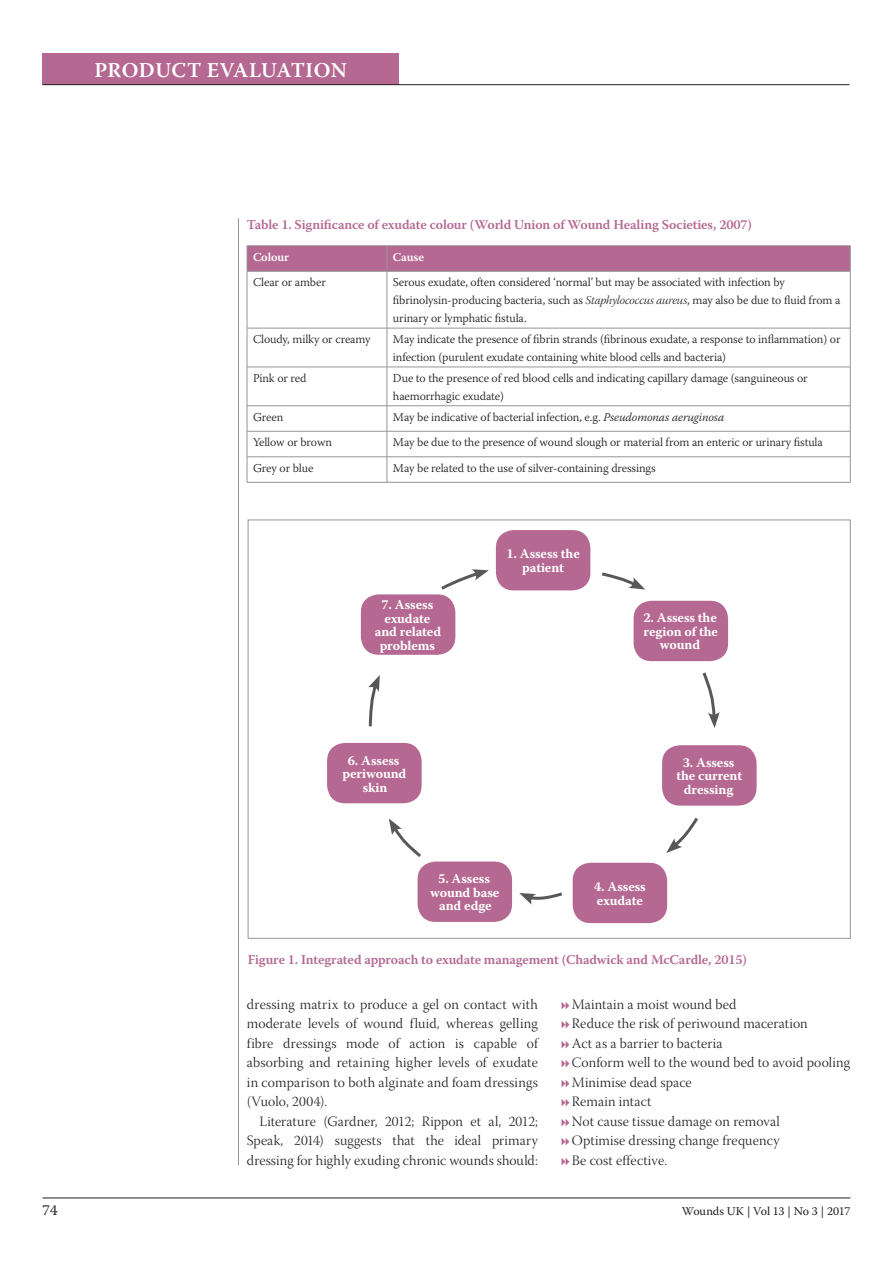
<style>
.page{position:relative;width:893px;height:1263px;background:#fff}
.page>*{position:absolute;margin:0;border:0;box-sizing:border-box;transform-origin:0 0}
.t1{font:600 21px "Warnock Pro";letter-spacing:.02em;color:#fff}
.t2{font:15px "Warnock Pro";color:#231f20}
.t3{font:14.25px/19.5px "Warnock Pro Light Subh";letter-spacing:.01em;color:#231f20;text-align:justify}
.t4{font:700 13.5px/13.5px "Warnock Pro";letter-spacing:-.01em;color:#fff;text-align:center}
.t5{font:600 13.5px "Warnock Pro";letter-spacing:-.01em;color:#b56891}
.t6{font:300 12px/18px "Warnock Pro";letter-spacing:-.01em;color:#231f20}
.t7{font:12px "Warnock Pro";letter-spacing:-.005em;color:#231f20}
.t8{font:600 12px "Warnock Pro";letter-spacing:-.01em;color:#fff}
.s1{font-family:"Warnock Pro Light It Subh";font-weight:400}
.s2{font-style:italic}
</style>
<div class="page">
<hr style="left:43px;top:1197px;width:807px;height:1px;background:#231f20">
<div style="left:43px;top:53px;width:356px;height:32px;background:#b56891"></div>
<hr style="left:43px;top:84px;width:806px;height:1px;background:#231f20">
<hr style="left:238px;top:218px;width:1px;height:947px;background:#939598">
<hr style="left:247px;top:245px;width:140px;height:1px;background:#939598">
<hr style="left:387px;top:245px;width:463px;height:1px;background:#939598">
<svg style="left:247px;top:246px;width:604px;height:25px;background:#b46991"></svg>
<hr style="left:247px;top:271px;width:140px;height:1px;background:#939598">
<hr style="left:247px;top:271px;width:1px;height:57px;background:#939598">
<hr style="left:387px;top:271px;width:463px;height:1px;background:#939598">
<hr style="left:387px;top:271px;width:1px;height:57px;background:#939598">
<hr style="left:850px;top:271px;width:1px;height:57px;background:#939598">
<hr style="left:247px;top:328px;width:140px;height:1px;background:#939598">
<hr style="left:247px;top:328px;width:1px;height:39px;background:#939598">
<hr style="left:387px;top:328px;width:463px;height:1px;background:#939598">
<hr style="left:387px;top:328px;width:1px;height:39px;background:#939598">
<hr style="left:850px;top:328px;width:1px;height:39px;background:#939598">
<hr style="left:247px;top:367px;width:140px;height:1px;background:#939598">
<hr style="left:247px;top:367px;width:1px;height:39px;background:#939598">
<hr style="left:387px;top:367px;width:463px;height:1px;background:#939598">
<hr style="left:387px;top:367px;width:1px;height:39px;background:#939598">
<hr style="left:850px;top:367px;width:1px;height:39px;background:#939598">
<hr style="left:247px;top:405px;width:140px;height:1px;background:#939598">
<hr style="left:387px;top:405px;width:463px;height:1px;background:#939598">
<hr style="left:247px;top:431px;width:140px;height:1px;background:#939598">
<hr style="left:387px;top:431px;width:463px;height:1px;background:#939598">
<hr style="left:247px;top:456px;width:140px;height:1px;background:#939598">
<svg style="left:247px;top:406px;width:1px;height:76px"></svg>
<hr style="left:387px;top:456px;width:463px;height:1px;background:#939598">
<svg style="left:387px;top:406px;width:1px;height:76px"></svg>
<svg style="left:850px;top:406px;width:1px;height:76px"></svg>
<hr style="left:247px;top:482px;width:140px;height:1px;background:#939598">
<hr style="left:387px;top:482px;width:463px;height:1px;background:#939598">
<div style="left:496px;top:530px;width:94px;height:60px;background:#b56891;border-radius:18px"></div>
<div style="left:634px;top:601px;width:94px;height:60px;background:#b56891;border-radius:18px"></div>
<div style="left:662px;top:745px;width:95px;height:61px;background:#b56891;border-radius:18px"></div>
<div style="left:573px;top:863px;width:94px;height:60px;background:#b56891;border-radius:18px"></div>
<div style="left:418px;top:861px;width:94px;height:61px;background:#b56891;border-radius:18px"></div>
<div style="left:327px;top:743px;width:95px;height:60px;background:#b56891;border-radius:18px"></div>
<div style="left:361px;top:594px;width:94px;height:61px;background:#b56891;border-radius:18px"></div>
<svg style="left:441px;top:569px;width:48px;height:21px"></svg>
<svg style="left:602px;top:572px;width:43px;height:17px"></svg>
<svg style="left:702px;top:672px;width:18px;height:56px"></svg>
<svg style="left:666px;top:817px;width:32px;height:36px"></svg>
<svg style="left:389px;top:818px;width:32px;height:39px"></svg>
<svg style="left:368px;top:675px;width:12px;height:52px"></svg>
<svg style="left:519px;top:892px;width:43px;height:13px"></svg>
<h1 class="t1" style="left:94px;top:57px;width:254px">PRODUCT EVALUATION</h1>
<p class="t5" style="left:247px;top:216px;width:507px">Table 1. Significance of exudate colour (World Union of Wound Healing Societies, 2007)</p>
<p class="t8" style="left:253px;top:249px;width:37px">Colour</p>
<p class="t8" style="left:393px;top:249px;width:33px">Cause</p>
<p class="t6" style="left:253px;top:273px;width:74px">Clear or amber</p>
<p class="t6" style="left:393px;top:273px;width:449px">Serous exudate, often considered ‘normal’ but may be associated with infection by fibrinolysin-producing bacteria, such as <span class="s1">Staphylococcus aureus</span>, may also be due to fluid from a urinary or lymphatic fistula.</p>
<p class="t6" style="left:253px;top:330px;width:119px">Cloudy, milky or creamy</p>
<p class="t6" style="left:393px;top:330px;width:449px">May indicate the presence of fibrin strands (fibrinous exudate, a response to inflammation) or infection (purulent exudate containing white blood cells and bacteria)</p>
<p class="t6" style="left:253px;top:369px;width:55px">Pink or red</p>
<p class="t6" style="left:393px;top:369px;width:416px">Due to the presence of red blood cells and indicating capillary damage (sanguineous or haemorrhagic exudate)</p>
<p class="t6" style="left:253px;top:407px;width:32px">Green</p>
<p class="t6" style="left:393px;top:407px;width:333px">May be indicative of bacterial infection, e.g. <span class="s2">Pseudomonas aeruginosa</span></p>
<p class="t6" style="left:253px;top:433px;width:81px">Yellow or brown</p>
<p class="t6" style="left:393px;top:433px;width:431px">May be due to the presence of wound slough or material from an enteric or urinary fistula</p>
<p class="t6" style="left:253px;top:458px;width:62px">Grey or blue</p>
<p class="t6" style="left:393px;top:458px;width:264px">May be related to the use of silver-containing dressings</p>
<p class="t4" style="left:375px;top:598px;width:68px">7. Assess exudate and related problems</p>
<p class="t4" style="left:506px;top:547px;width:75px">1. Assess the patient</p>
<p class="t4" style="left:643px;top:611px;width:76px">2. Assess the region of the wound</p>
<p class="t4" style="left:342px;top:753px;width:65px">6. Assess periwound skin</p>
<p class="t4" style="left:430px;top:872px;width:71px">5. Assess wound base and edge</p>
<p class="t4" style="left:676px;top:755px;width:67px">3. Assess the current dressing</p>
<p class="t4" style="left:594px;top:880px;width:53px;text-align:left">4. Assess exudate</p>
<p class="t5" style="left:248px;top:951px;width:500px">Figure 1. Integrated approach to exudate management (Chadwick and McCardle, 2015)</p>
<p class="t3" style="left:247px;top:996px;width:293px">dressing matrix to produce a gel on contact with moderate levels of wound fluid, whereas gelling fibre dressings mode of action is capable of absorbing and retaining higher levels of exudate in comparison to both alginate and foam dressings (Vuolo, 2004).</p>
<p class="t3" style="left:247px;top:1113px;width:293px;text-indent:13px">Literature (Gardner, 2012; Rippon et al, 2012; Speak, 2014) suggests that the ideal primary dressing for highly exuding chronic wounds should:</p>
<p class="t3" style="left:572px;top:996px;width:280px;text-align:left">Maintain a moist wound bed<br>Reduce the risk of periwound maceration<br>Act as a barrier to bacteria<br>Conform well to the wound bed to avoid pooling<br>Minimise dead space<br>Remain intact<br>Not cause tissue damage on removal<br>Optimise dressing change frequency<br>Be cost effective.</p>
<p class="t2" style="left:43px;top:1201px;width:17px">74</p>
<p class="t7" style="left:682px;top:1204px;width:170px">Wounds UK | Vol 13 | No 3 | 2017</p>
</div>
